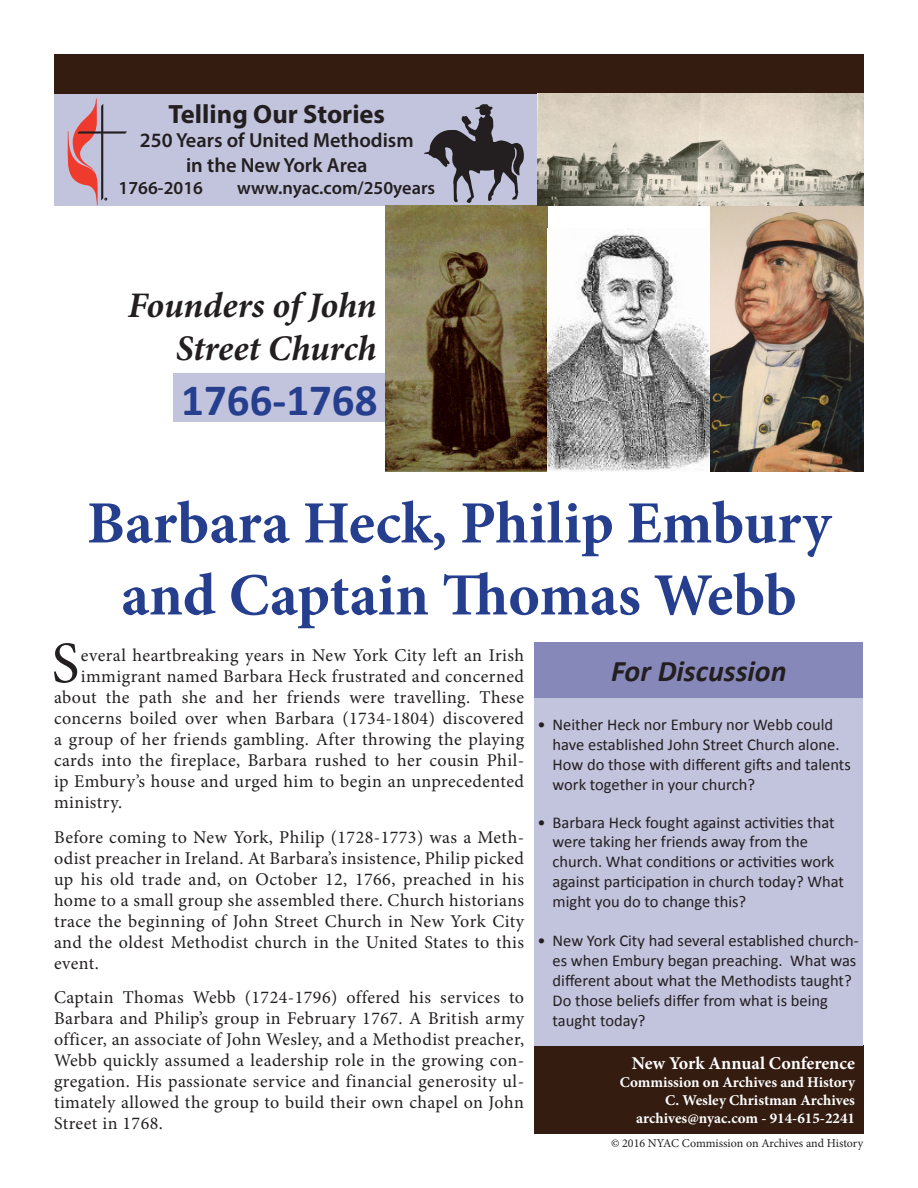
<style>
.page{position:relative;width:918px;height:1188px;background:#fff}
.page>*{position:absolute;margin:0;border:0;box-sizing:border-box;transform-origin:0 0}
.t1{font:700 60px/72px "Minion Pro";color:#253f8e;text-align:center}
.Body{font:58.65px "Minion Pro";color:#231f20}
.t2{font:700 45px "Calibri";color:#253f8e}
.t3{font:italic 700 36px/43.2px "Minion Pro";letter-spacing:-.005em;color:#231f20;text-align:right}
.t4{font:italic 700 30px "Calibri";color:#231f20}
.t5{font:700 26.55px "Myriad Pro";color:#231f20}
.t6{font:600 20.4px/24.5px "Myriad Pro";color:#231f20;text-align:center}
.t7{font:600 18.3px "Myriad Pro";color:#231f20}
.Body-2{font:18px/21px "Minion Pro";letter-spacing:.025em;color:#231f20;text-align:justify}
.t8{font:700 18px "Minion Pro";letter-spacing:-.005em;color:#fff}
.t9{font:16.5px/19.8px "Calibri";color:#231f20}
.t10{font:700 15px "Minion Pro";color:#fff}
.t11{font:12px "Minion Pro";letter-spacing:-.005em;color:#231f20}
</style>
<div class="page">
<div style="left:54px;top:54px;width:810px;height:40px;background:#341c10"></div>
<div style="left:535px;top:1046px;width:329px;height:88px;background:#341c10"></div>
<div style="left:173px;top:374px;width:213px;height:48px;background:#c2c3dd"></div>
<div style="left:535px;top:698px;width:328px;height:348px;background:#c2c3dd"></div>
<div style="left:535px;top:642px;width:328px;height:56px;background:#8688ba"></div>
<div style="left:54px;top:94px;width:484px;height:112px;background:#c2c3dd"></div>
<svg style="left:424px;top:104px;width:100px;height:99px"></svg>
<svg style="left:68px;top:98px;width:59px;height:107px"></svg>
<img style="left:386px;top:206px;width:162px;height:265px">
<img style="left:548px;top:229px;width:162px;height:242px">
<img style="left:710px;top:206px;width:154px;height:265px">
<img style="left:538px;top:94px;width:326px;height:112px">
<p class="t5" style="left:169px;top:97px;width:218px">Telling Our Stories</p>
<p class="t6" style="left:140px;top:128px;width:275px">250 Years of United Methodism in the New York Area</p>
<p class="t7" style="left:119px;top:176px;width:86px">1766-2016</p>
<p class="t7" style="left:237px;top:176px;width:199px">www.nyac.com/250years</p>
<p class="t3" style="left:128px;top:283px;width:250px">Founders of John<br>Street Church</p>
<p class="t2" style="left:181px;top:371px;width:198px">1766-1768</p>
<p class="t1" style="left:87px;top:487px;width:746px">Barbara Heck, Philip Embury and Captain Thomas Webb</p>
<p class="Body" style="left:52px;top:624px;width:29px">S</p>
<p class="Body-2" style="left:81px;top:645px;width:445px">everal heartbreaking years in New York City left an Irish</p>
<p class="Body-2" style="left:81px;top:666px;width:445px">immigrant named Barbara Heck frustrated and concerned</p>
<p class="Body-2" style="left:54px;top:687px;width:472px">about the path she and her friends were travelling. These</p>
<p class="Body-2" style="left:54px;top:708px;width:472px">concerns boiled over when Barbara (1734-1804) discovered</p>
<p class="Body-2" style="left:54px;top:729px;width:472px">a group of her friends gambling. After throwing the playing</p>
<p class="Body-2" style="left:54px;top:750px;width:472px">cards into the fireplace, Barbara rushed to her cousin Phil-</p>
<p class="Body-2" style="left:54px;top:771px;width:472px">ip Embury’s house and urged him to begin an unprecedented</p>
<p class="Body-2" style="left:54px;top:792px;width:70px">ministry.</p>
<p class="Body-2" style="left:54px;top:826px;width:472px">Before coming to New York, Philip (1728-1773) was a Meth&shy;odist preacher in Ireland. At Barbara’s insistence, Philip picked up his old trade and, on October 12, 1766, preached in his home to a small group she assembled there. Church historians trace the beginning of John Street Church in New York City and the oldest Methodist church in the United States to this event.</p>
<p class="Body-2" style="left:54px;top:987px;width:472px">Captain Thomas Webb (1724-1796) offered his services to Barbara and Philip’s group in February 1767. A British army officer, an associate of John Wesley, and a Methodist preacher, Webb quickly assumed a leadership role in the growing con&shy;gregation. His passionate service and financial generosity ul&shy;timately allowed the group to build their own chapel on John Street in 1768.</p>
<p class="t4" style="left:611px;top:652px;width:177px">For Discussion</p>
<p class="t9" style="left:553px;top:715px;width:300px;text-indent:-15px">• Neither Heck nor Embury nor Webb could have established John Street Church alone.<br>How do those with different gifts and talents work together in your church?</p>
<p class="t9" style="left:553px;top:812px;width:293px;text-indent:-15px">• Barbara Heck fought against activities that were taking her friends away from the church. What conditions or activities work against participation in church today? What might you do to change this?</p>
<p class="t9" style="left:553px;top:931px;width:308px;text-indent:-15px">• New York City had several established church&shy;es when Embury began preaching. What was different about what the Methodists taught?<br>Do those beliefs differ from what is being taught today?</p>
<p class="t8" style="left:632px;top:1051px;width:225px">New York Annual Conference</p>
<p class="t10" style="left:620px;top:1072px;width:237px">Commission on Archives and History</p>
<p class="t10" style="left:665px;top:1090px;width:191px">C. Wesley Christman Archives</p>
<p class="t10" style="left:636px;top:1108px;width:220px">archives@nyac.com - 914-615-2241</p>
<p class="t11" style="left:611px;top:1135px;width:254px">© 2016 NYAC Commission on Archives and History</p>
</div>
